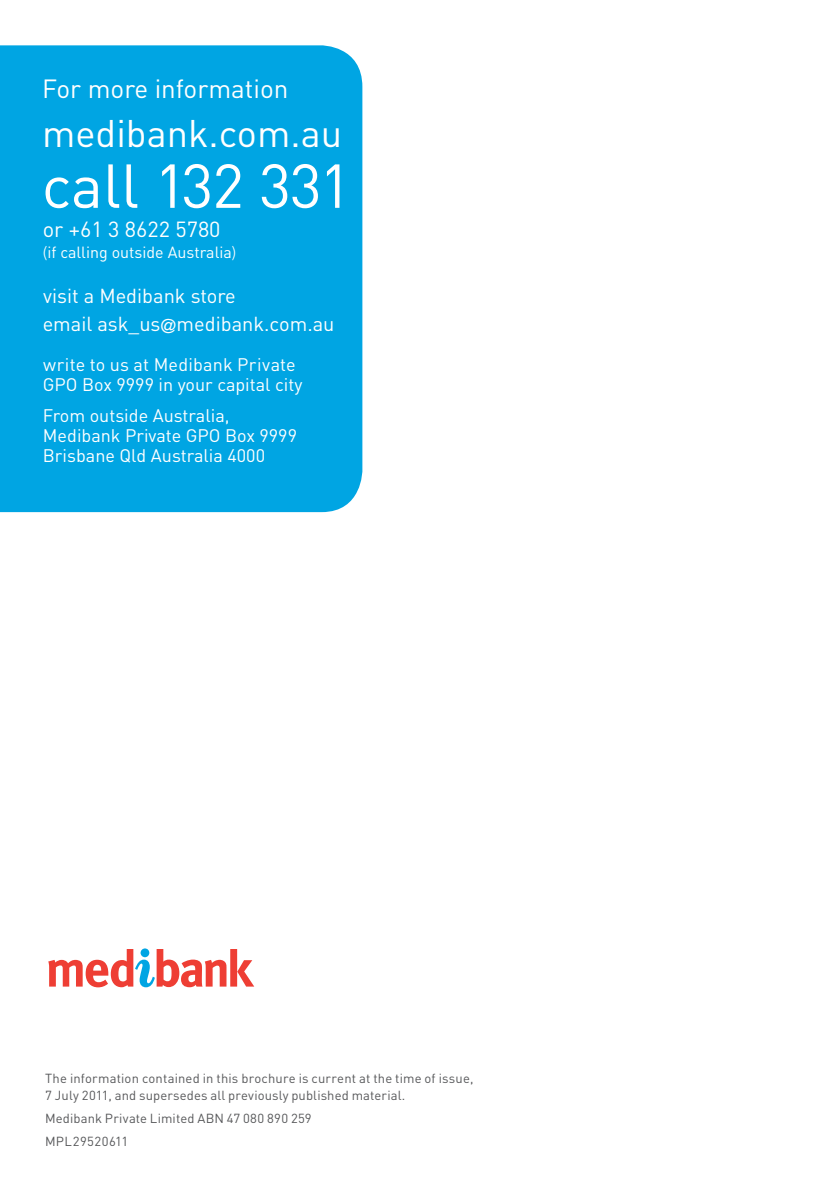
<style>
.page{position:relative;width:840px;height:1191px;background:#fff}
.page>*{position:absolute;margin:0;border:0;box-sizing:border-box;transform-origin:0 0}
.t1{font:61px "DIN";letter-spacing:-.02em;color:#fff}
.t2{font:38px "DIN";color:#fff}
.t3{font:26px "DIN";color:#fff}
.t4{font:21.6px "DIN";color:#fff}
.t5{font:20px/28px "DIN";color:#fff}
.t6{font:18px/20px "DIN";color:#fff}
.t7{font:16px "DIN";color:#fff}
.t8{font:13px/17px "DIN";letter-spacing:.01em;color:#57585a}
.s1{font-family:"Frutiger LT Std";font-weight:300;font-stretch:condensed}
.s2{font-family:"Frutiger LT Std";font-weight:300}
</style>
<div class="page">
<div style="left:0;top:45px;width:362px;height:467px;background:#00a5e3"></div>
<svg style="left:48px;top:948px;width:206px;height:39px"></svg>
<h3 class="t3" style="left:42px;top:72px;width:247px">For more information</h3>
<h2 class="t2" style="left:42px;top:109px;width:301px">medibank.com.au</h2>
<h1 class="t1" style="left:42px;top:148px;width:311px">call 132 331</h1>
<h3 class="t4" style="left:43px;top:215px;width:179px">or +61 3 8622 5780</h3>
<p class="t7" style="left:43px;top:242px;width:194px"><span class="s1">(</span>if calling outside Australia<span class="s1">)</span></p>
<h3 class="t5" style="left:43px;top:282px;width:293px">visit a Medibank store<br>email ask_us<span class="s2">@</span>medibank.com.au</h3>
<h3 class="t6" style="left:43px;top:354px;width:261px">write to us at Medibank Private<br>GPO Box 9999 in your capital city</h3>
<h3 class="t6" style="left:43px;top:405px;width:255px">From outside Australia,<br>Medibank Private GPO Box 9999<br>Brisbane Qld Australia 4000</h3>
<p class="t8" style="left:45px;top:1069px;width:429px">The information contained in this brochure is current at the time of issue,<br>7 July 2011, and supersedes all previously published material.</p>
<p class="t8" style="left:45px;top:1106px;width:268px;line-height:22.6px">Medibank Private Limited ABN 47 080 890 259<br>MPL29520611</p>
</div>
